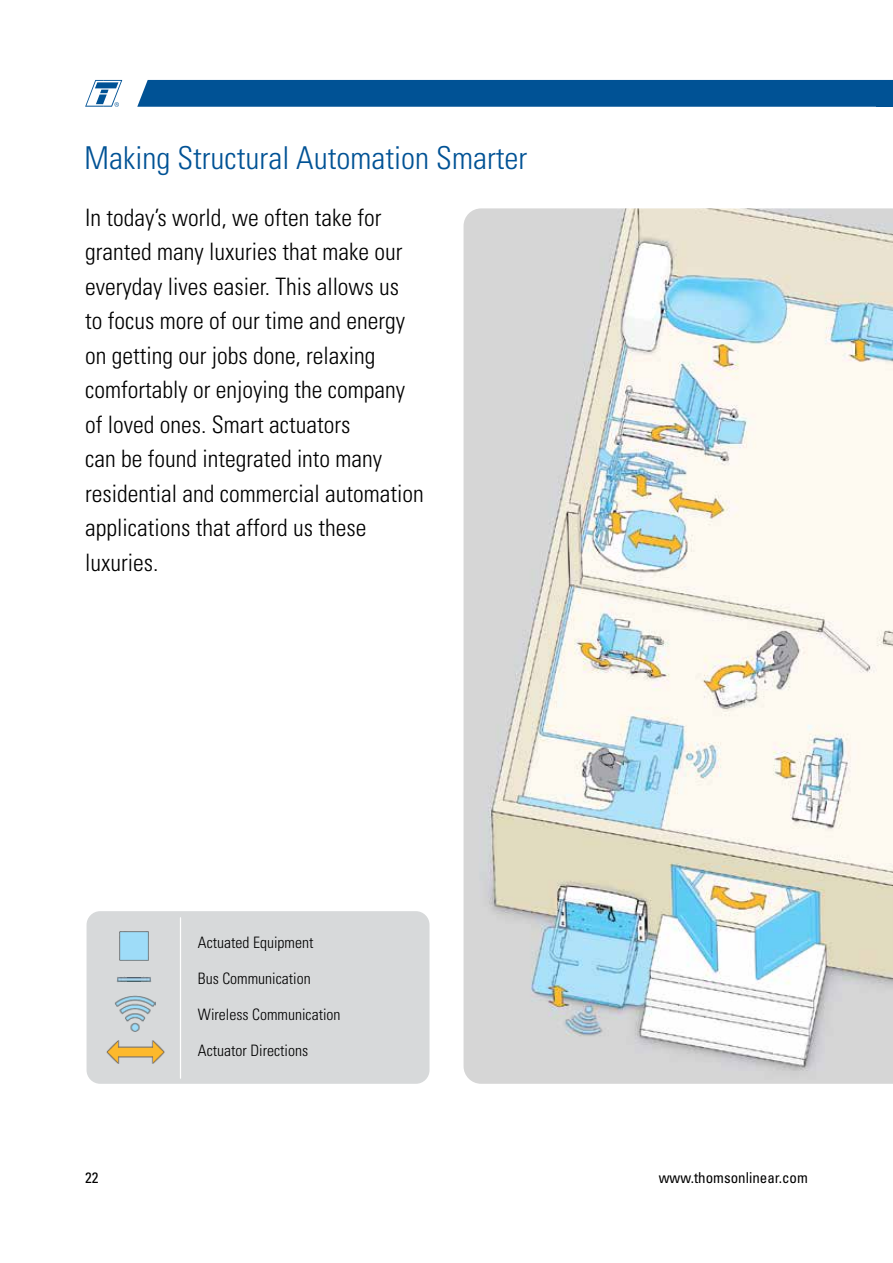
<style>
.page{position:relative;width:893px;height:1263px;background:#fff}
.page>*{position:absolute;margin:0;border:0;box-sizing:border-box;transform-origin:0 0}
.t1{font:300 condensed 31.5px "Univers LT Std";color:#005295}
.t2{font:300 condensed 24px/34.5px "Univers LT Std";color:#000}
.t3{font:300 condensed 15.75px "Univers LT Std";color:#000}
.t4{font:condensed 15px "Univers LT Std";color:#000}
</style>
<div class="page">
<div style="left:137px;top:80px;width:756px;height:27px;background:#005295"></div>
<svg style="left:85px;top:80px;width:37px;height:27px"></svg>
<img style="left:464px;top:208px;width:429px;height:876px">
<div style="left:87px;top:911px;width:342px;height:173px;background:#d7d9da;border-radius:14px"></div>
<img style="left:106px;top:1040px;width:58px;height:24px">
<img style="left:119px;top:931px;width:30px;height:30px">
<img style="left:117px;top:976px;width:10px;height:6px">
<img style="left:127px;top:976px;width:24px;height:6px">
<img style="left:115px;top:995px;width:41px;height:37px">
<hr style="left:180px;top:918px;width:1px;height:160px;background:#fff">
<h1 class="t1" style="left:85px;top:139px;width:444px">Making Structural Automation Smarter</h1>
<p class="t2" style="left:85px;top:200px;width:340px">In today’s world, we often take for granted many luxuries that make our everyday lives easier. This allows us<br>to focus more of our time and energy on getting our jobs done, relaxing comfortably or enjoying the company of loved ones. Smart actuators<br>can be found integrated into many residential and commercial automation applications that afford us these luxuries.</p>
<p class="t3" style="left:198px;top:933px;width:117px">Actuated Equipment</p>
<p class="t3" style="left:198px;top:969px;width:114px">Bus Communication</p>
<p class="t3" style="left:198px;top:1005px;width:144px">Wireless Communication</p>
<p class="t3" style="left:198px;top:1041px;width:112px">Actuator Directions</p>
<p class="t4" style="left:85px;top:1168px;width:15px">22</p>
<p class="t4" style="left:659px;top:1168px;width:151px">www.thomsonlinear.com</p>
</div>
